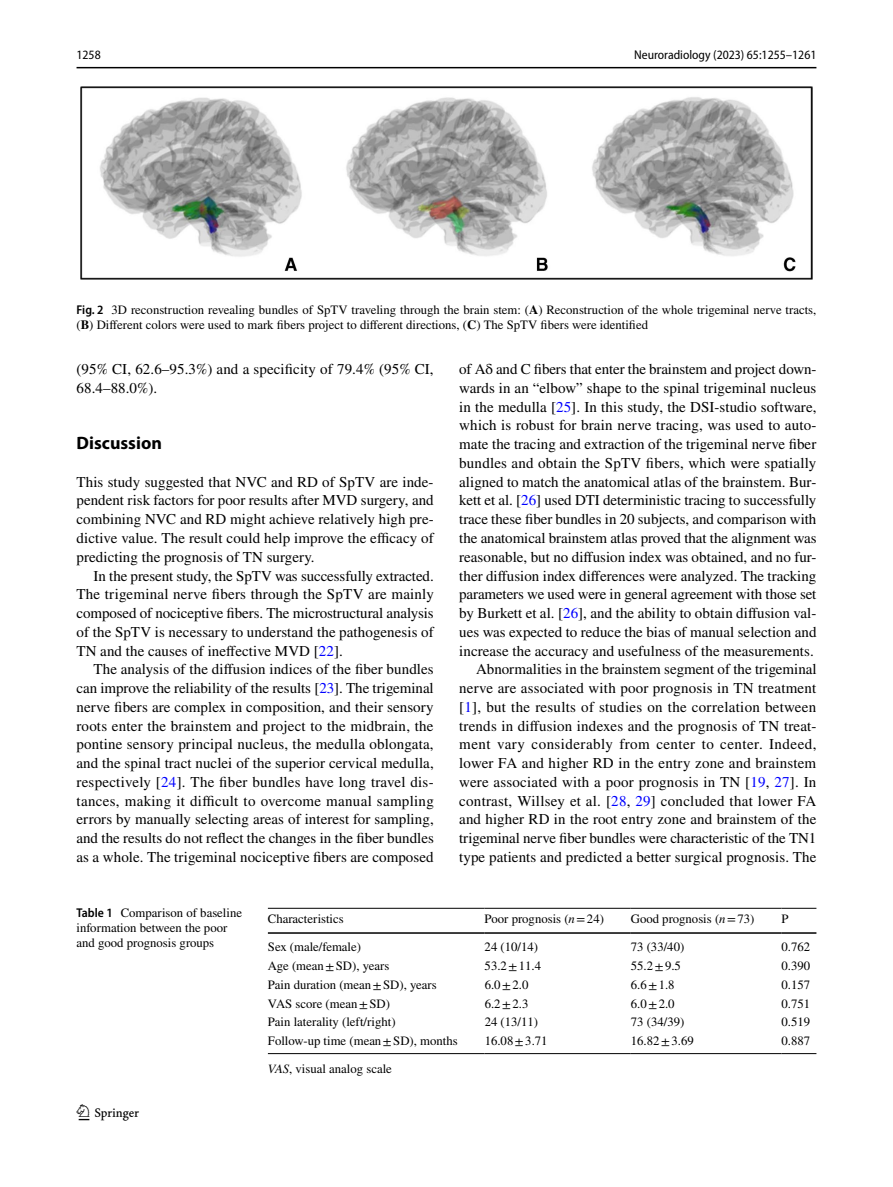
<style>
.page{position:relative;width:893px;height:1187px;background:#fff}
.page>*{position:absolute;margin:0;border:0;box-sizing:border-box;transform-origin:0 0}
.t1{font:22.5px "Springnew Regular 2";color:#000}
.t2{font:700 18px "Myriad Pro";color:#000}
.t3{font:15px/18.8px "STIX";letter-spacing:.005em;color:#000;text-align:justify}
.t4{font:12.75px/15px "STIX";color:#000}
.t5{font:semi-condensed 12.75px "Myriad Pro";color:#000}
.s1{font-family:"Myriad Pro";font-weight:600;font-stretch:semi-condensed}
.s2{font-weight:700}
.s3{color:#00f}
.s4{font-style:italic}
</style>
<div class="page">
<hr style="left:77px;top:67px;width:739px;height:1px;background:#000">
<img style="left:81px;top:87px;width:731px;height:192px">
<hr style="left:268px;top:907px;width:217px;height:1px;background:#000">
<hr style="left:268px;top:932px;width:217px;height:1px;background:#000">
<hr style="left:485px;top:907px;width:146px;height:1px;background:#000">
<hr style="left:485px;top:932px;width:146px;height:1px;background:#000">
<hr style="left:631px;top:907px;width:150px;height:1px;background:#000">
<hr style="left:631px;top:932px;width:150px;height:1px;background:#000">
<hr style="left:781px;top:907px;width:35px;height:1px;background:#000">
<hr style="left:781px;top:932px;width:35px;height:1px;background:#000">
<hr style="left:268px;top:1053px;width:217px;height:1px;background:#000">
<hr style="left:485px;top:1053px;width:146px;height:1px;background:#000">
<hr style="left:631px;top:1053px;width:150px;height:1px;background:#000">
<hr style="left:781px;top:1053px;width:35px;height:1px;background:#000">
<p class="t5" style="left:77px;top:48px;width:26px">1258</p>
<p class="t5" style="left:634px;top:48px;width:184px">Neuroradiology (2023) 65:1255–1261</p>
<p class="t4" style="left:77px;top:303px;width:741px"><span class="s1">Fig. 2</span> 3D reconstruction revealing bundles of SpTV traveling through the brain stem: (<span class="s2">A</span>) Reconstruction of the whole trigeminal nerve tracts, (<span class="s2">B</span>) Different colors were used to mark fibers project to different directions, (<span class="s2">C</span>) The SpTV fibers were identified</p>
<p class="t3" style="left:77px;top:361px;width:359px">(95% CI, 62.6–95.3%) and a specificity of 79.4% (95% CI,<br>68.4–88.0%).</p>
<p class="t2" style="left:77px;top:431px;width:87px">Discussion</p>
<p class="t3" style="left:77px;top:473px;width:359px">This study suggested that NVC and RD of SpTV are inde&shy;pendent risk factors for poor results after MVD surgery, and combining NVC and RD might achieve relatively high pre&shy;dictive value. The result could help improve the efficacy of predicting the prognosis of TN surgery.</p>
<p class="t3" style="left:77px;top:567px;width:359px;text-indent:17px">In the present study, the SpTV was successfully extracted.<br>The trigeminal nerve fibers through the SpTV are mainly composed of nociceptive fibers. The microstructural analysis of the SpTV is necessary to understand the pathogenesis of TN and the causes of ineffective MVD [<span class="s3">22</span>].</p>
<p class="t3" style="left:77px;top:661px;width:359px;text-indent:17px">The analysis of the diffusion indices of the fiber bundles can improve the reliability of the results [<span class="s3">23</span>]. The trigeminal nerve fibers are complex in composition, and their sensory roots enter the brainstem and project to the midbrain, the pontine sensory principal nucleus, the medulla oblongata, and the spinal tract nuclei of the superior cervical medulla, respectively [<span class="s3">24</span>]. The fiber bundles have long travel dis&shy;tances, making it difficult to overcome manual sampling errors by manually selecting areas of interest for sampling, and the results do not reflect the changes in the fiber bundles as a whole. The trigeminal nociceptive fibers are composed</p>
<p class="t3" style="left:459px;top:361px;width:359px;text-align:right">of Aδ and C fibers that enter the brainstem and project down&shy;wards in an “elbow” shape to the spinal trigeminal nucleus in the medulla [<span class="s3">25</span>]. In this study, the DSI-studio software, which is robust for brain nerve tracing, was used to auto&shy;mate the tracing and extraction of the trigeminal nerve fiber bundles and obtain the SpTV fibers, which were spatially aligned to match the anatomical atlas of the brainstem. Bur&shy;kett et al. [<span class="s3">26</span>] used DTI deterministic tracing to successfully trace these fiber bundles in 20 subjects, and comparison with the anatomical brainstem atlas proved that the alignment was reasonable, but no diffusion index was obtained, and no fur&shy;ther diffusion index differences were analyzed. The tracking parameters we used were in general agreement with those set by Burkett et al. [<span class="s3">26</span>], and the ability to obtain diffusion val&shy;ues was expected to reduce the bias of manual selection and increase the accuracy and usefulness of the measurements.<br>Abnormalities in the brainstem segment of the trigeminal nerve are associated with poor prognosis in TN treatment [<span class="s3">1</span>], but the results of studies on the correlation between trends in diffusion indexes and the prognosis of TN treat&shy;ment vary considerably from center to center. Indeed, lower FA and higher RD in the entry zone and brainstem were associated with a poor prognosis in TN [<span class="s3">19</span>, <span class="s3">27</span>]. In contrast, Willsey et al. [<span class="s3">28</span>, <span class="s3">29</span>] concluded that lower FA and higher RD in the root entry zone and brainstem of the trigeminal nerve fiber bundles were characteristic of the TN1 type patients and predicted a better surgical prognosis. The</p>
<p class="t4" style="left:77px;top:906px;width:167px"><span class="s1">Table 1</span> Comparison of baseline information between the poor and good prognosis groups</p>
<h1 class="t1" style="left:79px;top:1104px;width:62px">1 3</h1>
<p class="t4" style="left:268px;top:912px;width:77px">Characteristics</p>
<p class="t4" style="left:485px;top:912px;width:121px">Poor prognosis (<span class="s4">n</span>=24)</p>
<p class="t4" style="left:631px;top:912px;width:125px">Good prognosis (<span class="s4">n</span>=73)</p>
<p class="t4" style="left:781px;top:912px;width:9px">P</p>
<p class="t4" style="left:268px;top:940px;width:95px">Sex (male/female)</p>
<p class="t4" style="left:485px;top:940px;width:55px">24 (10/14)</p>
<p class="t4" style="left:631px;top:940px;width:55px">73 (33/40)</p>
<p class="t4" style="left:781px;top:940px;width:30px">0.762</p>
<p class="t4" style="left:268px;top:959px;width:123px">Age (mean±SD), years</p>
<p class="t4" style="left:485px;top:959px;width:58px">53.2±11.4</p>
<p class="t4" style="left:631px;top:959px;width:52px">55.2±9.5</p>
<p class="t4" style="left:781px;top:959px;width:30px">0.390</p>
<p class="t4" style="left:268px;top:977px;width:170px">Pain duration (mean±SD), years</p>
<p class="t4" style="left:485px;top:977px;width:45px">6.0±2.0</p>
<p class="t4" style="left:631px;top:977px;width:45px">6.6±1.8</p>
<p class="t4" style="left:781px;top:977px;width:30px">0.157</p>
<p class="t4" style="left:268px;top:996px;width:124px">VAS score (mean±SD)</p>
<p class="t4" style="left:485px;top:996px;width:45px">6.2±2.3</p>
<p class="t4" style="left:631px;top:996px;width:45px">6.0±2.0</p>
<p class="t4" style="left:781px;top:996px;width:30px">0.751</p>
<p class="t4" style="left:268px;top:1015px;width:129px">Pain laterality (left/right)</p>
<p class="t4" style="left:485px;top:1015px;width:55px">24 (13/11)</p>
<p class="t4" style="left:631px;top:1015px;width:55px">73 (34/39)</p>
<p class="t4" style="left:781px;top:1015px;width:30px">0.519</p>
<p class="t4" style="left:268px;top:1034px;width:191px">Follow-up time (mean±SD), months</p>
<p class="t4" style="left:485px;top:1034px;width:64px">16.08±3.71</p>
<p class="t4" style="left:631px;top:1034px;width:64px">16.82±3.69</p>
<p class="t4" style="left:781px;top:1034px;width:30px">0.887</p>
<p class="t4" style="left:268px;top:1062px;width:125px"><span class="s4">VAS</span>, visual analog scale</p>
</div>
